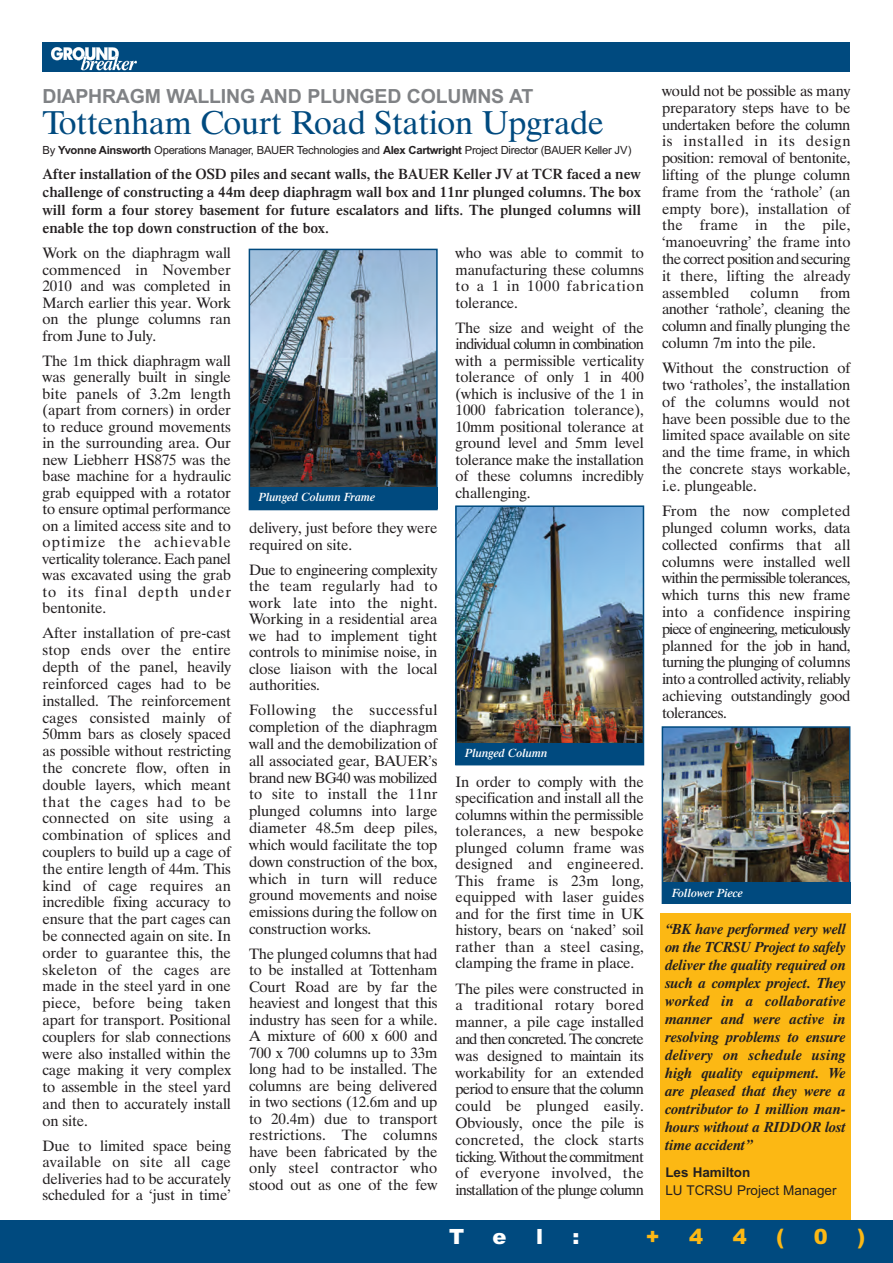
<style>
.page{position:relative;width:893px;height:1263px;background:#fff}
.page>*{position:absolute;margin:0;border:0;box-sizing:border-box;transform-origin:0 0}
.t1{font:33px "Dutch 801 BT";letter-spacing:-.01em;color:#004a7f}
.t2{font:900 21px "Arial";color:#fcb814}
.t3{font:900 21px "Arial";color:#fff}
.t4{font:700 19.5px "Arial";letter-spacing:-.01em;color:#808285}
.t5{font:15px/16.8px "Dutch 801 BT";letter-spacing:-.01em;color:#231f20;text-align:justify}
.t6{font:italic 700 15px/18px "Dutch 801 BT";color:#231f20;text-align:justify}
.t7{font:600 15px/18px "Dutch 801 BT";color:#231f20;text-align:justify}
.t8{font:13.5px "Arial";color:#231f20}
.t9{font:700 13.5px "Arial";color:#231f20}
.t10{font:italic 600 12px "Dutch 801 BT";color:#fff}
.t11{font:11.25px "Arial";letter-spacing:-.03em;color:#231f20}
.s1{font-weight:700}
</style>
<div class="page">
<div style="left:43px;top:43px;width:807px;height:29px;background:#004a7f"></div>
<svg style="left:51px;top:47px;width:86px;height:23px"></svg>
<div style="left:0;top:1220px;width:893px;height:43px;background:#004a7f"></div>
<img style="left:665px;top:729px;width:182px;height:153px">
<div style="left:662px;top:726px;width:188px;height:178px;border:2px solid #004a7f"></div>
<img style="left:252px;top:252px;width:183px;height:236px">
<div style="left:249px;top:249px;width:189px;height:261px;border:2px solid #004a7f"></div>
<img style="left:458px;top:508px;width:183px;height:235px">
<div style="left:455px;top:505px;width:189px;height:260px;border:2px solid #004a7f"></div>
<div style="left:249px;top:488px;width:188px;height:21px;background:#004a7f"></div>
<div style="left:456px;top:743px;width:188px;height:22px;background:#004a7f"></div>
<div style="left:662px;top:882px;width:188px;height:21px;background:#004a7f"></div>
<div style="left:660px;top:913px;width:190px;height:307px;background:#fcb814"></div>
<h3 class="t4" style="left:43px;top:84px;width:492px">DIAPHRAGM WALLING AND PLUNGED COLUMNS AT</h3>
<h1 class="t1" style="left:43px;top:110px;width:563px">Tottenham Court Road Station Upgrade</h1>
<p class="t11" style="left:43px;top:143px;width:590px">By <span class="s1">Yvonne Ainsworth</span> Operations Manager, BAUER Technologies and <span class="s1">Alex Cartwright</span> Project Director (BAUER Keller JV)</p>
<p class="t7" style="left:43px;top:167px;width:600px">After installation of the OSD piles and secant walls, the BAUER Keller JV at TCR faced a new challenge of constructing a 44m deep diaphragm wall box and 11nr plunged columns. The box will form a four storey basement for future escalators and lifts. The plunged columns will enable the top down construction of the box.</p>
<p class="t5" style="left:43px;top:246px;width:190px">Work on the diaphragm wall commenced in November 2010 and was completed in March earlier this year. Work on the plunge columns ran from June to July.</p>
<p class="t5" style="left:43px;top:354px;width:190px">The 1m thick diaphragm wall was generally built in single bite panels of 3.2m length (apart from corners) in order to reduce ground movements in the surrounding area. Our new Liebherr HS875 was the base machine for a hydraulic grab equipped with a rotator to ensure optimal performance on a limited access site and to optimize the achievable verticality tolerance. Each panel was excavated using the grab to its final depth under bentonite.</p>
<p class="t5" style="left:43px;top:626px;width:190px">After installation of pre-cast stop ends over the entire depth of the panel, heavily reinforced cages had to be installed. The reinforcement cages consisted mainly of 50mm bars as closely spaced as possible without restricting the concrete flow, often in double layers, which meant that the cages had to be connected on site using a combination of splices and couplers to build up a cage of the entire length of 44m. This kind of cage requires an incredible fixing accuracy to ensure that the part cages can be connected again on site. In order to guarantee this, the skeleton of the cages are made in the steel yard in one piece, before being taken apart for transport. Positional couplers for slab connections were also installed within the cage making it very complex to assemble in the steel yard and then to accurately install on site.</p>
<p class="t5" style="left:43px;top:1139px;width:190px">Due to limited space being available on site all cage deliveries had to be accurately scheduled for a ‘just in time’</p>
<p class="t10" style="left:259px;top:493px;width:118px">Plunged Column Frame</p>
<p class="t5" style="left:249px;top:521px;width:190px">delivery, just before they were required on site.</p>
<p class="t5" style="left:249px;top:563px;width:190px">Due to engineering complexity the team regularly had to work late into the night.<br>Working in a residential area we had to implement tight controls to minimise noise, in close liaison with the local authorities.</p>
<p class="t5" style="left:249px;top:703px;width:190px">Following the successful completion of the diaphragm wall and the demobilization of all associated gear, BAUER’s brand new BG40 was mobilized to site to install the 11nr plunged columns into large diameter 48.5m deep piles, which would facilitate the top down construction of the box, which in turn will reduce ground movements and noise emissions during the follow on construction works.</p>
<p class="t5" style="left:249px;top:947px;width:190px">The plunged columns that had to be installed at Tottenham Court Road are by far the heaviest and longest that this industry has seen for a while.<br>A mixture of 600 x 600 and 700 x 700 columns up to 33m long had to be installed. The columns are being delivered in two sections (12.6m and up to 20.4m) due to transport restrictions. The columns have been fabricated by the only steel contractor who stood out as one of the few</p>
<p class="t5" style="left:455px;top:246px;width:190px">who was able to commit to manufacturing these columns to a 1 in 1000 fabrication tolerance.</p>
<p class="t5" style="left:455px;top:321px;width:190px">The size and weight of the individual column in combination with a permissible verticality tolerance of only 1 in 400 (which is inclusive of the 1 in 1000 fabrication tolerance), 10mm positional tolerance at ground level and 5mm level tolerance make the installation of these columns incredibly challenging.</p>
<p class="t10" style="left:465px;top:749px;width:84px">Plunged Column</p>
<p class="t5" style="left:455px;top:775px;width:190px">In order to comply with the specification and install all the columns within the permissible tolerances, a new bespoke plunged column frame was designed and engineered.<br>This frame is 23m long, equipped with laser guides and for the first time in UK history, bears on ‘naked’ soil rather than a steel casing, clamping the frame in place.</p>
<p class="t5" style="left:455px;top:981px;width:190px">The piles were constructed in a traditional rotary bored manner, a pile cage installed and then concreted. The concrete was designed to maintain its workability for an extended period to ensure that the column could be plunged easily.<br>Obviously, once the pile is concreted, the clock starts ticking. Without the commitment of everyone involved, the installation of the plunge column</p>
<p class="t5" style="left:662px;top:84px;width:190px">would not be possible as many preparatory steps have to be undertaken before the column is installed in its design position: removal of bentonite, lifting of the plunge column frame from the ‘rathole’ (an empty bore), installation of the frame in the pile, ‘manoeuvring’ the frame into the correct position and securing it there, lifting the already assembled</p>
<p class="t5" style="left:750px;top:286px;width:50px">column</p>
<p class="t5" style="left:662px;top:286px;width:190px;text-indent:158px">from another ‘rathole’, cleaning the column and finally plunging the column 7m into the pile.</p>
<p class="t5" style="left:662px;top:361px;width:190px">Without the construction of two ‘ratholes’, the installation of the columns would not have been possible due to the limited space available on site and the time frame, in which the concrete stays workable, i.e. plungeable.</p>
<p class="t5" style="left:662px;top:504px;width:190px">From the now completed plunged column works, data collected confirms that all columns were installed well within the permissible tolerances, which turns this new frame into a confidence inspiring piece of engineering, meticulously planned for the job in hand, turning the plunging of columns into a controlled activity, reliably achieving outstandingly good tolerances.</p>
<p class="t10" style="left:672px;top:888px;width:72px">Follower Piece</p>
<p class="t6" style="left:665px;top:922px;width:182px">“BK have performed very well on the TCRSU Project to safely deliver the quality required on such a complex project. They worked in a collaborative manner and were active in resolving problems to ensure delivery on schedule using high quality equipment. We are pleased that they were a contributor to 1 million man&shy;hours without a RIDDOR lost time accident”</p>
<p class="t9" style="left:665px;top:1164px;width:87px">Les Hamilton</p>
<p class="t8" style="left:665px;top:1182px;width:173px">LU TCRSU Project Manager</p>
<h2 class="t3" style="left:449px;top:1224px;width:17px">T</h2>
<h2 class="t3" style="left:493px;top:1224px;width:16px">e</h2>
<h2 class="t3" style="left:536px;top:1224px;width:8px">l</h2>
<h2 class="t3" style="left:572px;top:1224px;width:8px">:</h2>
<h2 class="t2" style="left:646px;top:1224px;width:15px">+</h2>
<h2 class="t2" style="left:689px;top:1224px;width:16px">4</h2>
<h2 class="t2" style="left:733px;top:1224px;width:16px">4</h2>
<h2 class="t2" style="left:776px;top:1224px;width:10px">(</h2>
<h2 class="t2" style="left:814px;top:1224px;width:16px">0</h2>
<h2 class="t2" style="left:857px;top:1224px;width:10px">)</h2>
</div>
